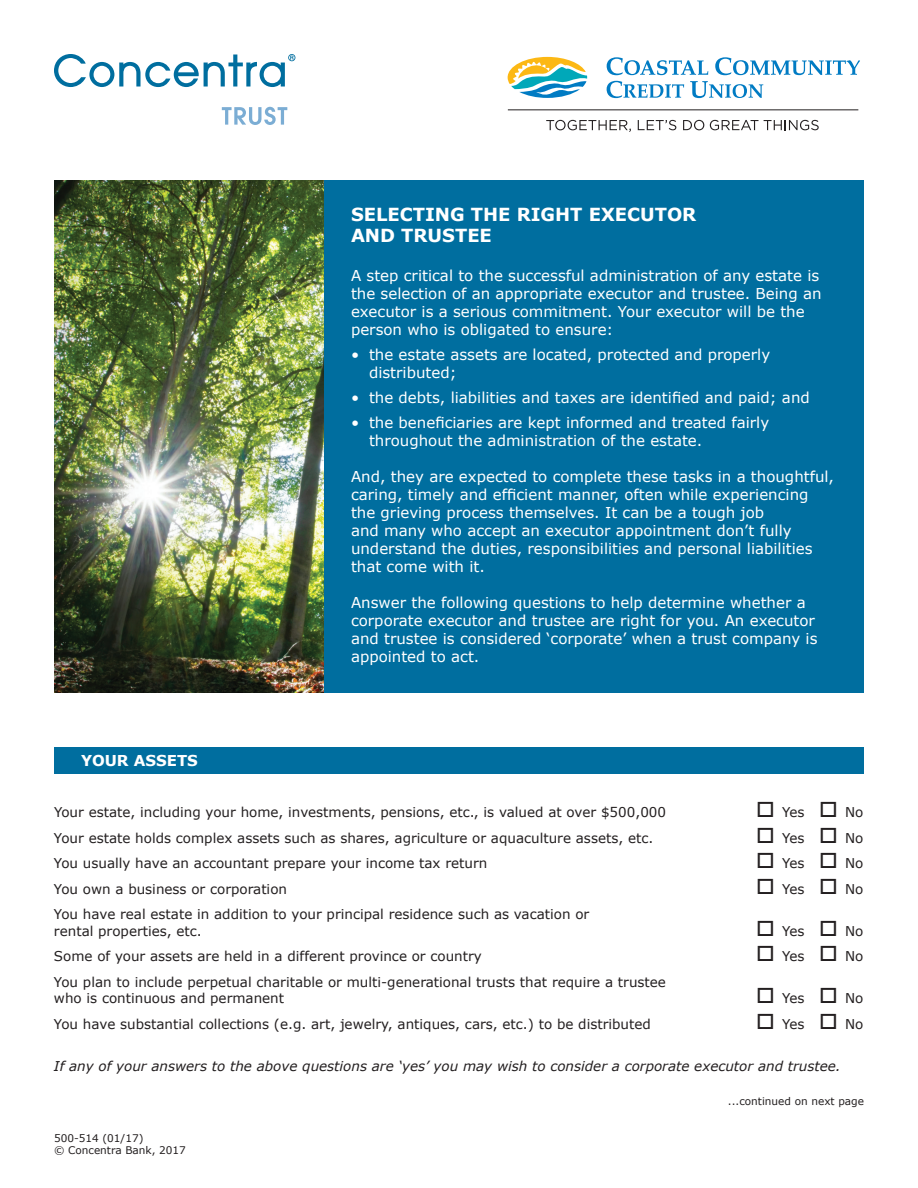
<style>
.page{position:relative;width:918px;height:1188px;background:#fff}
.page>*{position:absolute;margin:0;border:0;box-sizing:border-box;transform-origin:0 0}
.t1{font:700 18px/21px "Verdana";color:#fff}
.t2{font:15px/18px "Verdana";color:#fff}
.t3{font:700 15px "Verdana";color:#fff}
.t4{font:13.5px/16.5px "Verdana";color:#231f20}
.t5{font:italic 13.5px "Verdana";color:#231f20}
.t6{font:10.5px/12px "Verdana";color:#231f20}
</style>
<div class="page">
<svg style="left:54px;top:54px;width:241px;height:33px"></svg>
<svg style="left:222px;top:107px;width:65px;height:18px"></svg>
<img style="left:54px;top:180px;width:270px;height:513px">
<div style="left:324px;top:180px;width:540px;height:513px;background:#006e9f"></div>
<div style="left:54px;top:747px;width:810px;height:27px;background:#006e9f"></div>
<svg style="left:607px;top:57px;width:101px;height:18px"></svg>
<svg style="left:715px;top:57px;width:145px;height:18px"></svg>
<svg style="left:607px;top:81px;width:77px;height:17px"></svg>
<svg style="left:690px;top:81px;width:73px;height:17px"></svg>
<svg style="left:508px;top:57px;width:79px;height:41px"></svg>
<hr style="left:508px;top:110px;width:350px;height:1px;background:#231f20">
<svg style="left:546px;top:120px;width:85px;height:12px"></svg>
<svg style="left:638px;top:120px;width:38px;height:10px"></svg>
<svg style="left:683px;top:120px;width:21px;height:10px"></svg>
<svg style="left:710px;top:120px;width:109px;height:10px"></svg>
<p class="t3" style="left:81px;top:751px;width:118px">YOUR ASSETS</p>
<p class="t1" style="left:351px;top:203px;width:347px">SELECTING THE RIGHT EXECUTOR<br>AND TRUSTEE</p>
<p class="t2" style="left:351px;top:267px;width:472px">A step critical to the successful administration of any estate is the selection of an appropriate executor and trustee. Being an executor is a serious commitment. Your executor will be the person who is obligated to ensure:</p>
<p class="t2" style="left:369px;top:345px;width:403px;text-indent:-18px">• the estate assets are located, protected and properly distributed;</p>
<p class="t2" style="left:351px;top:388px;width:460px">• the debts, liabilities and taxes are identified and paid; and</p>
<p class="t2" style="left:369px;top:413px;width:402px;text-indent:-18px">• the beneficiaries are kept informed and treated fairly throughout the administration of the estate.</p>
<p class="t2" style="left:351px;top:467px;width:485px">And, they are expected to complete these tasks in a thoughtful, caring, timely and efficient manner, often while experiencing the grieving process themselves. It can be a tough job<br>and many who accept an executor appointment don’t fully understand the duties, responsibilities and personal liabilities that come with it.</p>
<p class="t2" style="left:351px;top:593px;width:468px">Answer the following questions to help determine whether a corporate executor and trustee are right for you. An executor and trustee is considered ‘corporate’ when a trust company is appointed to act.</p>
<p class="t4" style="left:54px;top:804px;width:614px">Your estate, including your home, investments, pensions, etc., is valued at over $500,000</p>
<p class="t4" style="left:756px;top:804px;width:109px">□ Yes □ No</p>
<p class="t4" style="left:54px;top:829px;width:601px">Your estate holds complex assets such as shares, agriculture or aquaculture assets, etc.</p>
<p class="t4" style="left:756px;top:829px;width:109px">□ Yes □ No</p>
<p class="t4" style="left:54px;top:855px;width:435px">You usually have an accountant prepare your income tax return</p>
<p class="t4" style="left:756px;top:855px;width:109px">□ Yes □ No</p>
<p class="t4" style="left:54px;top:880px;width:235px">You own a business or corporation</p>
<p class="t4" style="left:756px;top:880px;width:109px">□ Yes □ No</p>
<p class="t4" style="left:54px;top:906px;width:537px">You have real estate in addition to your principal residence such as vacation or rental properties, etc.</p>
<p class="t4" style="left:756px;top:922px;width:109px">□ Yes □ No</p>
<p class="t4" style="left:54px;top:948px;width:429px">Some of your assets are held in a different province or country</p>
<p class="t4" style="left:756px;top:948px;width:109px">□ Yes □ No</p>
<p class="t4" style="left:54px;top:973px;width:614px">You plan to include perpetual charitable or multi-generational trusts that require a trustee who is continuous and permanent</p>
<p class="t4" style="left:756px;top:990px;width:109px">□ Yes □ No</p>
<p class="t4" style="left:54px;top:1015px;width:598px">You have substantial collections (e.g. art, jewelry, antiques, cars, etc.) to be distributed</p>
<p class="t4" style="left:756px;top:1015px;width:109px">□ Yes □ No</p>
<p class="t5" style="left:54px;top:1057px;width:788px">If any of your answers to the above questions are ‘yes’ you may wish to consider a corporate executor and trustee.</p>
<p class="t6" style="left:728px;top:1095px;width:138px">...continued on next page</p>
<p class="t6" style="left:54px;top:1132px;width:133px">500-514 (01/17)<br>© Concentra Bank, 2017</p>
</div>
